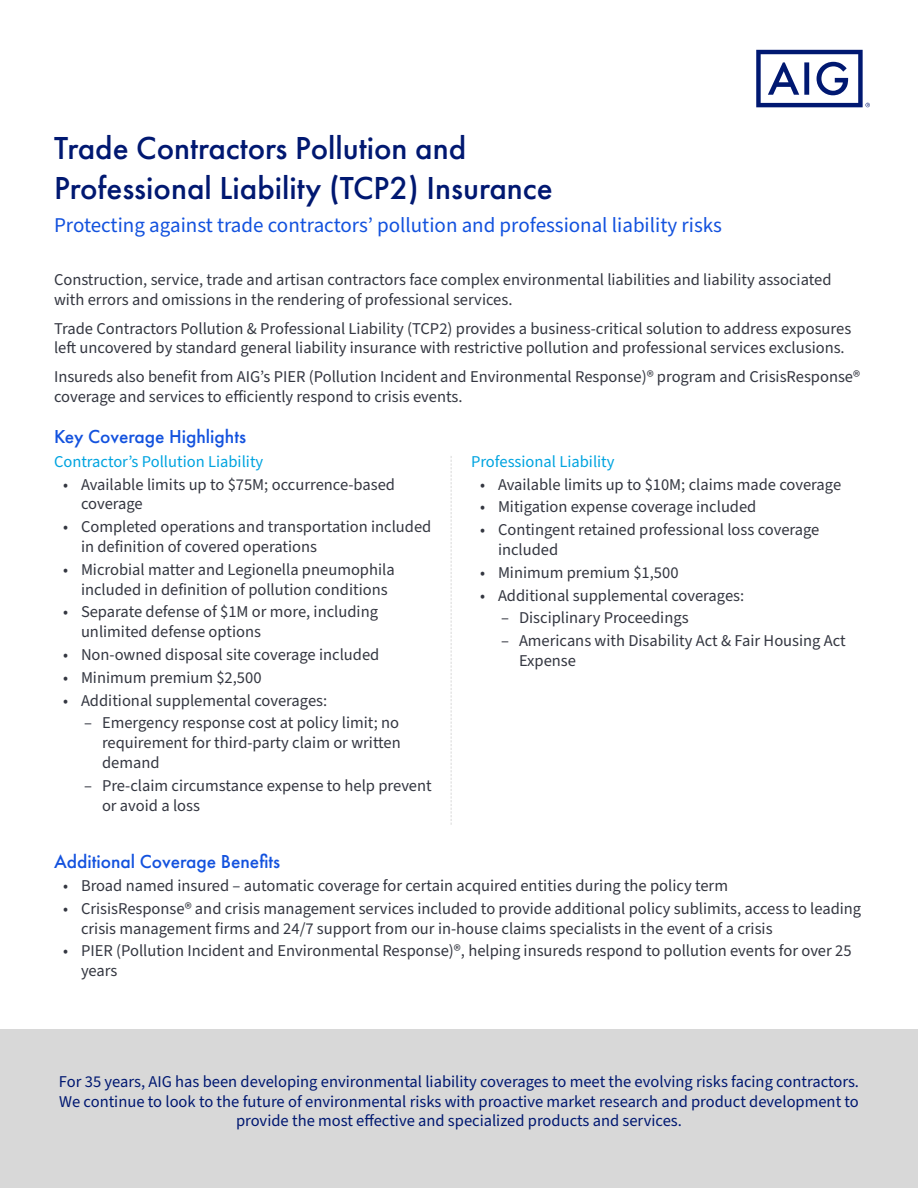
<style>
.page{position:relative;width:918px;height:1188px;background:#fff}
.page>*{position:absolute;margin:0;border:0;box-sizing:border-box;transform-origin:0 0}
.t1{font:500 33px/39.6px "Futura PT";color:#001871}
.t2{font:21px "Source Sans Pro";color:#1352de}
.t3{font:500 19.5px "Futura PT";color:#1352de}
.t4{font:16.5px/19.8px "Source Sans Pro";color:#343741}
.t5{font:16.5px/19.8px "Source Sans Pro";color:#001871;text-align:center}
.t6{font:16.5px "Source Sans Pro";color:#00a4e0}
</style>
<div class="page">
<svg style="left:757px;top:50px;width:113px;height:57px"></svg>
<div style="left:0;top:1030px;width:918px;height:158px;background:#d8d8d8"></div>
<svg style="left:451px;top:456px;width:1px;height:369px"></svg>
<p class="t1" style="left:54px;top:129px;width:500px">Trade Contractors Pollution and<br>Professional Liability (TCP2) Insurance</p>
<p class="t2" style="left:54px;top:211px;width:670px">Protecting against trade contractors’ pollution and professional liability risks</p>
<p class="t4" style="left:54px;top:270px;width:779px">Construction, service, trade and artisan contractors face complex environmental liabilities and liability associated with errors and omissions in the rendering of professional services.</p>
<p class="t4" style="left:54px;top:319px;width:799px">Trade Contractors Pollution &amp; Professional Liability (TCP2) provides a business-critical solution to address exposures left uncovered by standard general liability insurance with restrictive pollution and professional services exclusions.</p>
<p class="t4" style="left:54px;top:367px;width:808px">Insureds also benefit from AIG’s PIER (Pollution Incident and Environmental Response)® program and CrisisResponse® coverage and services to efficiently respond to crisis events.</p>
<p class="t3" style="left:54px;top:425px;width:194px">Key Coverage Highlights</p>
<p class="t6" style="left:54px;top:450px;width:211px">Contractor’s Pollution Liability</p>
<p class="t4" style="left:81px;top:475px;width:316px;text-indent:-18px">• Available limits up to $75M; occurrence-based coverage</p>
<p class="t4" style="left:81px;top:517px;width:352px;text-indent:-18px">• Completed operations and transportation included in definition of covered operations</p>
<p class="t4" style="left:81px;top:560px;width:315px;text-indent:-18px">• Microbial matter and Legionella pneumophila included in definition of pollution conditions</p>
<p class="t4" style="left:81px;top:603px;width:299px;text-indent:-18px">• Separate defense of $1M or more, including unlimited defense options</p>
<p class="t4" style="left:63px;top:645px;width:318px">• Non-owned disposal site coverage included</p>
<p class="t4" style="left:63px;top:668px;width:200px">• Minimum premium $2,500</p>
<p class="t4" style="left:63px;top:691px;width:266px">• Additional supplemental coverages:</p>
<p class="t4" style="left:102px;top:714px;width:300px;text-align:justify;text-indent:-18px">– Emergency response cost at policy limit; no requirement for third-party claim or written demand</p>
<p class="t4" style="left:102px;top:776px;width:331px;text-indent:-18px">– Pre-claim circumstance expense to help prevent or avoid a loss</p>
<p class="t6" style="left:471px;top:450px;width:145px">Professional Liability</p>
<p class="t4" style="left:480px;top:475px;width:363px">• Available limits up to $10M; claims made coverage</p>
<p class="t4" style="left:480px;top:498px;width:278px">• Mitigation expense coverage included</p>
<p class="t4" style="left:498px;top:520px;width:323px;text-indent:-18px">• Contingent retained professional loss coverage included</p>
<p class="t4" style="left:480px;top:563px;width:200px">• Minimum premium $1,500</p>
<p class="t4" style="left:480px;top:586px;width:266px">• Additional supplemental coverages:</p>
<p class="t4" style="left:501px;top:609px;width:189px">– Disciplinary Proceedings</p>
<p class="t4" style="left:519px;top:631px;width:328px;text-indent:-18px">– Americans with Disability Act &amp; Fair Housing Act<br>Expense</p>
<p class="t3" style="left:54px;top:850px;width:228px">Additional Coverage Benefits</p>
<p class="t4" style="left:63px;top:876px;width:667px">• Broad named insured – automatic coverage for certain acquired entities during the policy term</p>
<p class="t4" style="left:81px;top:899px;width:782px;text-indent:-18px">• CrisisResponse® and crisis management services included to provide additional policy sublimits, access to leading crisis management firms and 24/7 support from our in-house claims specialists in the event of a crisis</p>
<p class="t4" style="left:81px;top:942px;width:772px;text-indent:-18px">• PIER (Pollution Incident and Environmental Response)®, helping insureds respond to pollution events for over 25 years</p>
<p class="t5" style="left:59px;top:1072px;width:802px">For 35 years, AIG has been developing environmental liability coverages to meet the evolving risks facing contractors.<br>We continue to look to the future of environmental risks with proactive market research and product development to provide the most effective and specialized products and services.</p>
</div>
